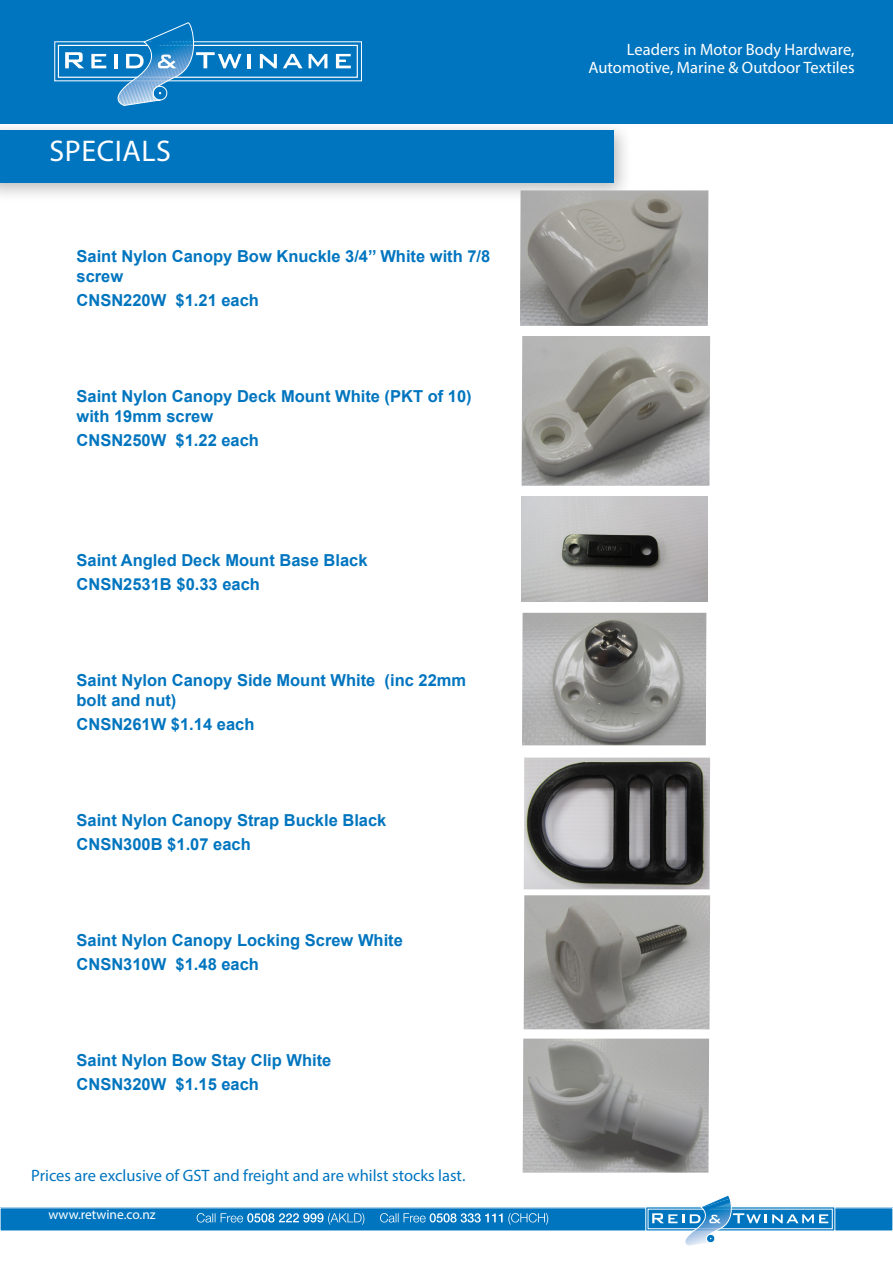
<style>
.page{position:relative;width:893px;height:1263px;background:#fff}
.page>*{position:absolute;margin:0;border:0;box-sizing:border-box;transform-origin:0 0}
.t1{font:30px "Myriad Pro";letter-spacing:.02em;color:#fff}
.BODY{font:700 16.5px/20px "Arial";color:#0075bf}
.t2{font:16.5px/18px "Myriad Pro";color:#fff;text-align:right}
.HEADING{font:16.5px "Myriad Pro";color:#0075bf}
.t3{font:13.5px "Myriad Pro";color:#fff}
</style>
<div class="page">
<div style="left:0;top:0;width:893px;height:123px;background:#0075bf"></div>
<svg style="left:55px;top:42px;width:307px;height:39px"></svg>
<div style="left:58px;top:45px;width:300px;height:33px;background:#0075bf;border:1px solid #fff"></div>
<svg style="left:65px;top:52px;width:19px;height:16px"></svg>
<svg style="left:91px;top:22px;width:261px;height:84px"></svg>
<div style="left:0;top:1208px;width:893px;height:23px;background:#0075bf"></div>
<svg style="left:646px;top:1207px;width:189px;height:24px"></svg>
<div style="left:648px;top:1209px;width:185px;height:20px;background:#0075bf;border:1px solid #fff"></div>
<svg style="left:652px;top:1196px;width:177px;height:50px"></svg>
<svg style="left:380px;top:1213px;width:168px;height:12px"></svg>
<svg style="left:197px;top:1213px;width:167px;height:12px"></svg>
<div style="left:0;top:120px;width:632px;height:82px;background:#231f20;opacity:.3"></div>
<div style="left:0;top:130px;width:613px;height:53px;background:#0075bf"></div>
<img style="left:521px;top:497px;width:186px;height:105px">
<img style="left:522px;top:336px;width:188px;height:150px">
<img style="left:522px;top:613px;width:184px;height:132px">
<img style="left:520px;top:190px;width:188px;height:136px">
<img style="left:524px;top:758px;width:186px;height:131px">
<img style="left:523px;top:1038px;width:186px;height:135px">
<img style="left:524px;top:895px;width:186px;height:134px">
<p class="t1" style="left:49px;top:132px;width:123px">SPECIALS</p>
<p class="BODY" style="left:77px;top:246px;width:415px">Saint Nylon Canopy Bow Knuckle 3/4’’ White with 7/8 screw</p>
<p class="BODY" style="left:77px;top:290px;width:184px">CNSN220W $1.21 each</p>
<p class="BODY" style="left:77px;top:386px;width:397px">Saint Nylon Canopy Deck Mount White (PKT of 10) with 19mm screw</p>
<p class="BODY" style="left:77px;top:430px;width:184px">CNSN250W $1.22 each</p>
<p class="BODY" style="left:77px;top:550px;width:292px">Saint Angled Deck Mount Base Black</p>
<p class="BODY" style="left:77px;top:574px;width:185px">CNSN2531B $0.33 each</p>
<p class="BODY" style="left:77px;top:670px;width:391px">Saint Nylon Canopy Side Mount White (inc 22mm bolt and nut)</p>
<p class="BODY" style="left:77px;top:714px;width:179px">CNSN261W $1.14 each</p>
<p class="BODY" style="left:77px;top:810px;width:311px">Saint Nylon Canopy Strap Buckle Black</p>
<p class="BODY" style="left:77px;top:834px;width:176px">CNSN300B $1.07 each</p>
<p class="BODY" style="left:77px;top:930px;width:328px">Saint Nylon Canopy Locking Screw White</p>
<p class="BODY" style="left:77px;top:954px;width:184px">CNSN310W $1.48 each</p>
<p class="BODY" style="left:77px;top:1050px;width:256px">Saint Nylon Bow Stay Clip White</p>
<p class="BODY" style="left:77px;top:1074px;width:184px">CNSN320W $1.15 each</p>
<p class="HEADING" style="left:31px;top:1166px;width:436px">Prices are exclusive of GST and freight and are whilst stocks last.</p>
<p class="t3" style="left:48px;top:1206px;width:109px">www.retwine.co.nz</p>
<p class="t2" style="left:589px;top:40px;width:267px">Leaders in Motor Body Hardware,<br>Automotive, Marine &amp; Outdoor Textiles</p>
</div>
